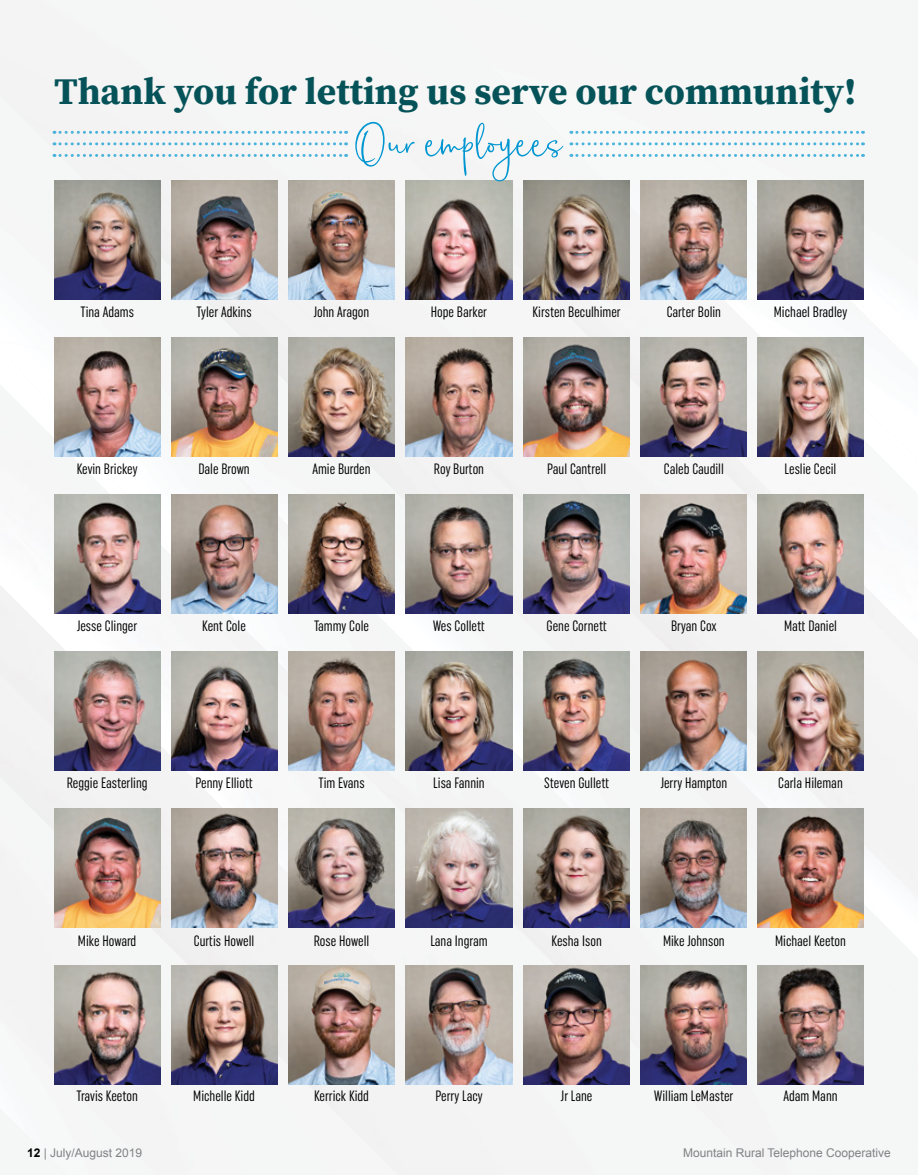
<style>
.page{position:relative;width:918px;height:1175px;background:#fff}
.page>*{position:absolute;margin:0;border:0;box-sizing:border-box;transform-origin:0 0}
.RTM_Script_Font{font:66px "Musette Script";color:#0096d1}
.t1{font:700 37.5px "Source Serif Pro";color:#055358}
.RTM_Sidebar-No_Inden{font:extra-condensed 15px "Uniform";color:#000}
.t2{font:12px "Arial";color:#808285}
.s1{font-weight:700;color:#000}
</style>
<div class="page">
<div style="left:146px;top:0;width:325px;height:160px;background:#f6f6f6"></div>
<div style="left:168px;top:1064px;width:621px;height:110px;background:#f5f6f6"></div>
<div style="left:7px;top:180px;width:857px;height:884px;background:#f3f3f3"></div>
<div style="left:94px;top:190px;width:770px;height:797px;background:#f5f6f6"></div>
<img style="left:0;top:160px;width:563px;height:508px">
<div style="left:370px;top:586px;width:548px;height:569px;background:#f5f6f6"></div>
<img style="left:0;top:170px;width:370px;height:344px">
<img style="left:154px;top:389px;width:545px;height:547px">
<img style="left:0;top:221px;width:154px;height:168px">
<img style="left:160px;top:387px;width:8px;height:18px">
<img style="left:747px;top:670px;width:133px;height:249px">
<img style="left:362px;top:399px;width:472px;height:475px">
<img style="left:421px;top:401px;width:269px;height:269px">
<div style="left:7px;top:1036px;width:148px;height:136px;background:#f5f6f6"></div>
<div style="left:0;top:968px;width:54px;height:68px;background:#f3f3f3"></div>
<img style="left:54px;top:190px;width:106px;height:110px">
<img style="left:171px;top:190px;width:107px;height:110px">
<img style="left:289px;top:181px;width:106px;height:119px">
<img style="left:406px;top:181px;width:106px;height:119px">
<img style="left:523px;top:181px;width:106px;height:119px">
<img style="left:640px;top:181px;width:107px;height:119px">
<img style="left:758px;top:181px;width:106px;height:119px">
<img style="left:54px;top:338px;width:106px;height:119px">
<img style="left:171px;top:338px;width:107px;height:119px">
<img style="left:289px;top:338px;width:106px;height:119px">
<img style="left:406px;top:338px;width:106px;height:119px">
<img style="left:523px;top:338px;width:106px;height:119px">
<img style="left:640px;top:338px;width:107px;height:119px">
<img style="left:758px;top:338px;width:106px;height:119px">
<img style="left:54px;top:495px;width:106px;height:118px">
<img style="left:171px;top:495px;width:107px;height:118px">
<img style="left:289px;top:495px;width:106px;height:118px">
<img style="left:406px;top:495px;width:106px;height:118px">
<img style="left:523px;top:495px;width:106px;height:118px">
<img style="left:640px;top:495px;width:107px;height:118px">
<img style="left:758px;top:495px;width:106px;height:118px">
<img style="left:54px;top:652px;width:106px;height:118px">
<img style="left:171px;top:652px;width:107px;height:118px">
<img style="left:289px;top:652px;width:106px;height:118px">
<img style="left:406px;top:652px;width:106px;height:118px">
<img style="left:523px;top:652px;width:106px;height:118px">
<img style="left:640px;top:652px;width:107px;height:118px">
<img style="left:758px;top:652px;width:106px;height:118px">
<img style="left:54px;top:808px;width:106px;height:119px">
<img style="left:171px;top:808px;width:107px;height:119px">
<img style="left:289px;top:808px;width:106px;height:119px">
<img style="left:406px;top:808px;width:106px;height:119px">
<img style="left:523px;top:808px;width:106px;height:119px">
<img style="left:640px;top:808px;width:107px;height:119px">
<img style="left:758px;top:808px;width:106px;height:119px">
<img style="left:54px;top:965px;width:106px;height:119px">
<img style="left:171px;top:965px;width:107px;height:119px">
<img style="left:289px;top:965px;width:106px;height:119px">
<img style="left:406px;top:965px;width:106px;height:119px">
<img style="left:523px;top:965px;width:106px;height:119px">
<img style="left:640px;top:965px;width:107px;height:119px">
<img style="left:758px;top:965px;width:106px;height:119px">
<svg style="left:0;top:96px;width:347px;height:94px"></svg>
<svg style="left:571px;top:131px;width:292px;height:3px"></svg>
<svg style="left:571px;top:142px;width:292px;height:3px"></svg>
<svg style="left:571px;top:154px;width:292px;height:3px"></svg>
<p class="t1" style="left:54px;top:65px;width:804px">Thank you for letting us serve our community!</p>
<p class="RTM_Script_Font" style="left:355px;top:91px;width:209px">Our employees</p>
<p class="RTM_Sidebar-No_Inden" style="left:80px;top:303px;width:55px">Tina Adams</p>
<p class="RTM_Sidebar-No_Inden" style="left:197px;top:303px;width:57px">Tyler Adkins</p>
<p class="RTM_Sidebar-No_Inden" style="left:314px;top:303px;width:57px">John Aragon</p>
<p class="RTM_Sidebar-No_Inden" style="left:431px;top:303px;width:58px">Hope Barker</p>
<p class="RTM_Sidebar-No_Inden" style="left:533px;top:303px;width:90px">Kirsten Beculhimer</p>
<p class="RTM_Sidebar-No_Inden" style="left:667px;top:303px;width:56px">Carter Bolin</p>
<p class="RTM_Sidebar-No_Inden" style="left:774px;top:303px;width:75px">Michael Bradley</p>
<p class="RTM_Sidebar-No_Inden" style="left:77px;top:460px;width:62px">Kevin Brickey</p>
<p class="RTM_Sidebar-No_Inden" style="left:199px;top:460px;width:53px">Dale Brown</p>
<p class="RTM_Sidebar-No_Inden" style="left:312px;top:460px;width:60px">Amie Burden</p>
<p class="RTM_Sidebar-No_Inden" style="left:434px;top:460px;width:52px">Roy Burton</p>
<p class="RTM_Sidebar-No_Inden" style="left:547px;top:460px;width:60px">Paul Cantrell</p>
<p class="RTM_Sidebar-No_Inden" style="left:664px;top:460px;width:61px">Caleb Caudill</p>
<p class="RTM_Sidebar-No_Inden" style="left:785px;top:460px;width:53px">Leslie Cecil</p>
<p class="RTM_Sidebar-No_Inden" style="left:77px;top:617px;width:62px">Jesse Clinger</p>
<p class="RTM_Sidebar-No_Inden" style="left:202px;top:617px;width:45px">Kent Cole</p>
<p class="RTM_Sidebar-No_Inden" style="left:314px;top:617px;width:57px">Tammy Cole</p>
<p class="RTM_Sidebar-No_Inden" style="left:433px;top:617px;width:53px">Wes Collett</p>
<p class="RTM_Sidebar-No_Inden" style="left:547px;top:617px;width:62px">Gene Cornett</p>
<p class="RTM_Sidebar-No_Inden" style="left:671px;top:617px;width:47px">Bryan Cox</p>
<p class="RTM_Sidebar-No_Inden" style="left:784px;top:617px;width:55px">Matt Daniel</p>
<p class="RTM_Sidebar-No_Inden" style="left:67px;top:774px;width:82px">Reggie Easterling</p>
<p class="RTM_Sidebar-No_Inden" style="left:195px;top:774px;width:59px">Penny Elliott</p>
<p class="RTM_Sidebar-No_Inden" style="left:318px;top:774px;width:48px">Tim Evans</p>
<p class="RTM_Sidebar-No_Inden" style="left:433px;top:774px;width:53px">Lisa Fannin</p>
<p class="RTM_Sidebar-No_Inden" style="left:544px;top:774px;width:67px">Steven Gullett</p>
<p class="RTM_Sidebar-No_Inden" style="left:661px;top:774px;width:68px">Jerry Hampton</p>
<p class="RTM_Sidebar-No_Inden" style="left:778px;top:774px;width:66px">Carla Hileman</p>
<p class="RTM_Sidebar-No_Inden" style="left:78px;top:932px;width:60px">Mike Howard</p>
<p class="RTM_Sidebar-No_Inden" style="left:194px;top:932px;width:62px">Curtis Howell</p>
<p class="RTM_Sidebar-No_Inden" style="left:314px;top:932px;width:57px">Rose Howell</p>
<p class="RTM_Sidebar-No_Inden" style="left:430px;top:932px;width:59px">Lana Ingram</p>
<p class="RTM_Sidebar-No_Inden" style="left:552px;top:932px;width:52px">Kesha Ison</p>
<p class="RTM_Sidebar-No_Inden" style="left:663px;top:932px;width:63px">Mike Johnson</p>
<p class="RTM_Sidebar-No_Inden" style="left:775px;top:932px;width:72px">Michael Keeton</p>
<p class="RTM_Sidebar-No_Inden" style="left:77px;top:1086px;width:63px">Travis Keeton</p>
<p class="RTM_Sidebar-No_Inden" style="left:193px;top:1086px;width:63px">Michelle Kidd</p>
<p class="RTM_Sidebar-No_Inden" style="left:314px;top:1086px;width:56px">Kerrick Kidd</p>
<p class="RTM_Sidebar-No_Inden" style="left:435px;top:1086px;width:49px">Perry Lacy</p>
<p class="RTM_Sidebar-No_Inden" style="left:561px;top:1086px;width:33px">Jr Lane</p>
<p class="RTM_Sidebar-No_Inden" style="left:654px;top:1086px;width:81px">William LeMaster</p>
<p class="RTM_Sidebar-No_Inden" style="left:784px;top:1086px;width:56px">Adam Mann</p>
<p class="t2" style="left:27px;top:1144px;width:117px"><span class="s1">12</span> | July/August 2019</p>
<p class="t2" style="left:683px;top:1144px;width:209px">Mountain Rural Telephone Cooperative</p>
</div>
